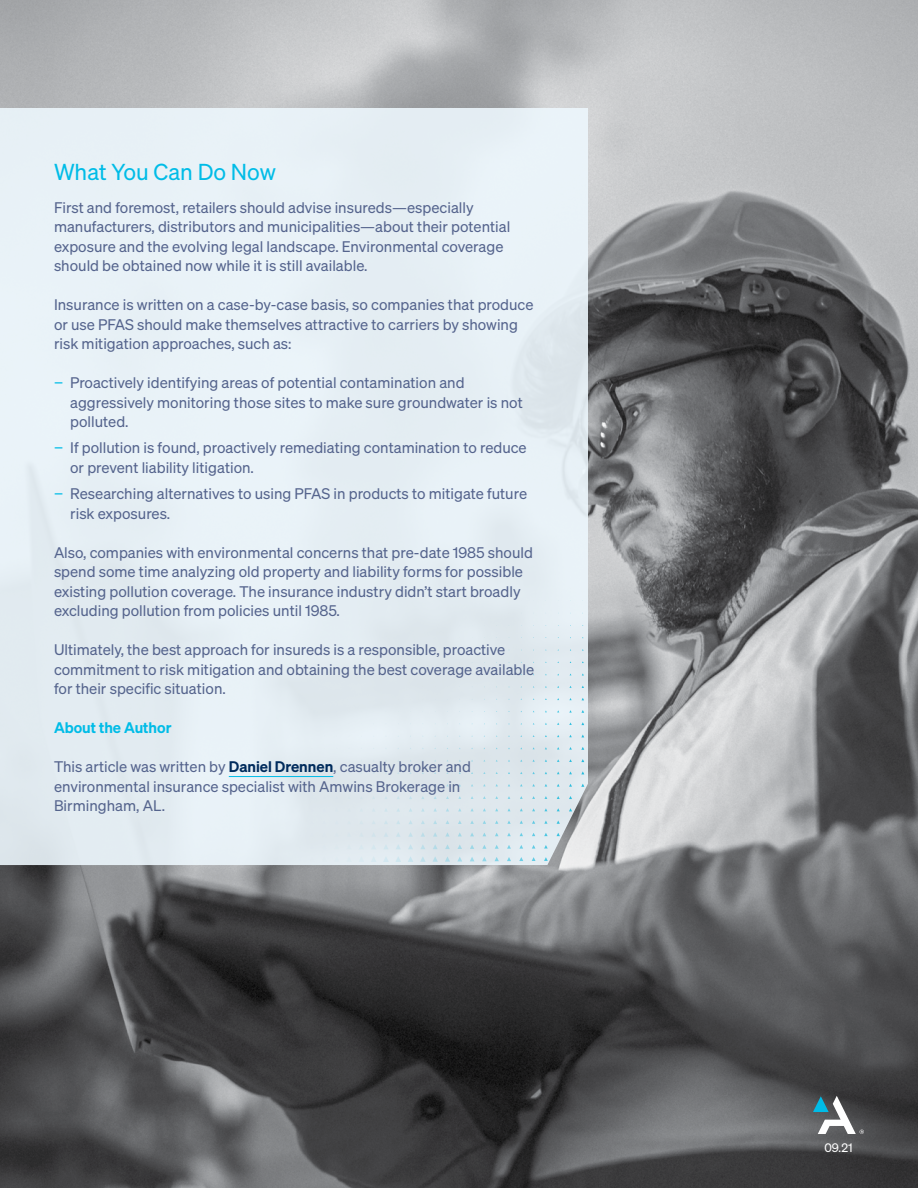
<style>
.page{position:relative;width:918px;height:1188px;background:#fff}
.page>*{position:absolute;margin:0;border:0;box-sizing:border-box;transform-origin:0 0}
.t1{font:22.5px "Sohne Buch";color:#00bce7}
.t2{font:15px/19.5px "Sohne Buch";color:#55648d}
.t3{font:600 15px "Sohne";color:#00bce7}
.t4{font:12px "Sohne Buch";color:#fff}
.s1{color:#00bce7}
.s2{font-family:"Sohne";font-weight:600;color:#002b5c}
</style>
<div class="page">
<img style="left:0;top:0;width:918px;height:1188px">
<svg style="left:0;top:108px;width:588px;height:757px;background:#e4edf3"></svg>
<svg style="left:384px;top:796px;width:4px;height:3px"></svg>
<svg style="left:335px;top:808px;width:3px;height:4px"></svg>
<svg style="left:347px;top:808px;width:4px;height:4px"></svg>
<svg style="left:360px;top:808px;width:3px;height:4px"></svg>
<svg style="left:372px;top:808px;width:3px;height:4px"></svg>
<svg style="left:384px;top:808px;width:4px;height:4px"></svg>
<svg style="left:396px;top:808px;width:4px;height:4px"></svg>
<svg style="left:409px;top:808px;width:3px;height:4px"></svg>
<svg style="left:421px;top:808px;width:4px;height:4px"></svg>
<svg style="left:433px;top:808px;width:4px;height:4px"></svg>
<svg style="left:446px;top:808px;width:3px;height:4px"></svg>
<svg style="left:470px;top:808px;width:4px;height:3px"></svg>
<svg style="left:298px;top:820px;width:3px;height:4px"></svg>
<svg style="left:310px;top:820px;width:4px;height:4px"></svg>
<svg style="left:323px;top:820px;width:3px;height:4px"></svg>
<svg style="left:335px;top:820px;width:4px;height:4px"></svg>
<svg style="left:347px;top:820px;width:4px;height:4px"></svg>
<svg style="left:359px;top:820px;width:4px;height:4px"></svg>
<svg style="left:372px;top:820px;width:4px;height:4px"></svg>
<svg style="left:384px;top:820px;width:4px;height:4px"></svg>
<svg style="left:396px;top:820px;width:4px;height:4px"></svg>
<svg style="left:409px;top:820px;width:4px;height:4px"></svg>
<svg style="left:421px;top:820px;width:4px;height:4px"></svg>
<svg style="left:433px;top:820px;width:4px;height:4px"></svg>
<svg style="left:446px;top:820px;width:3px;height:4px"></svg>
<svg style="left:458px;top:820px;width:4px;height:4px"></svg>
<svg style="left:470px;top:820px;width:4px;height:4px"></svg>
<svg style="left:483px;top:820px;width:3px;height:4px"></svg>
<svg style="left:495px;top:820px;width:3px;height:4px"></svg>
<svg style="left:507px;top:820px;width:4px;height:4px"></svg>
<svg style="left:544px;top:821px;width:4px;height:3px"></svg>
<svg style="left:557px;top:820px;width:3px;height:4px"></svg>
<svg style="left:569px;top:820px;width:3px;height:4px"></svg>
<svg style="left:581px;top:820px;width:4px;height:4px"></svg>
<svg style="left:298px;top:833px;width:4px;height:3px"></svg>
<svg style="left:310px;top:832px;width:4px;height:4px"></svg>
<svg style="left:322px;top:832px;width:5px;height:5px"></svg>
<svg style="left:335px;top:832px;width:4px;height:5px"></svg>
<svg style="left:347px;top:832px;width:4px;height:5px"></svg>
<svg style="left:359px;top:832px;width:5px;height:5px"></svg>
<svg style="left:371px;top:832px;width:5px;height:5px"></svg>
<svg style="left:384px;top:832px;width:4px;height:5px"></svg>
<svg style="left:396px;top:832px;width:5px;height:5px"></svg>
<svg style="left:408px;top:832px;width:5px;height:5px"></svg>
<svg style="left:421px;top:832px;width:4px;height:5px"></svg>
<svg style="left:433px;top:832px;width:4px;height:5px"></svg>
<svg style="left:445px;top:832px;width:5px;height:5px"></svg>
<svg style="left:458px;top:832px;width:4px;height:4px"></svg>
<svg style="left:470px;top:832px;width:4px;height:4px"></svg>
<svg style="left:495px;top:833px;width:4px;height:3px"></svg>
<svg style="left:507px;top:833px;width:4px;height:3px"></svg>
<svg style="left:544px;top:833px;width:4px;height:3px"></svg>
<svg style="left:581px;top:833px;width:4px;height:3px"></svg>
<svg style="left:261px;top:845px;width:4px;height:3px"></svg>
<svg style="left:273px;top:845px;width:4px;height:4px"></svg>
<svg style="left:285px;top:845px;width:5px;height:4px"></svg>
<svg style="left:298px;top:845px;width:4px;height:4px"></svg>
<svg style="left:310px;top:844px;width:4px;height:5px"></svg>
<svg style="left:322px;top:844px;width:5px;height:5px"></svg>
<svg style="left:334px;top:844px;width:5px;height:5px"></svg>
<svg style="left:347px;top:844px;width:5px;height:5px"></svg>
<svg style="left:359px;top:844px;width:5px;height:5px"></svg>
<svg style="left:371px;top:844px;width:5px;height:5px"></svg>
<svg style="left:383px;top:844px;width:6px;height:5px"></svg>
<svg style="left:396px;top:844px;width:5px;height:5px"></svg>
<svg style="left:408px;top:844px;width:5px;height:5px"></svg>
<svg style="left:420px;top:844px;width:5px;height:5px"></svg>
<svg style="left:433px;top:844px;width:5px;height:5px"></svg>
<svg style="left:445px;top:844px;width:5px;height:5px"></svg>
<svg style="left:458px;top:844px;width:4px;height:5px"></svg>
<svg style="left:470px;top:845px;width:4px;height:4px"></svg>
<svg style="left:482px;top:845px;width:4px;height:4px"></svg>
<svg style="left:495px;top:845px;width:4px;height:4px"></svg>
<svg style="left:507px;top:845px;width:4px;height:4px"></svg>
<svg style="left:519px;top:845px;width:4px;height:4px"></svg>
<svg style="left:532px;top:845px;width:3px;height:4px"></svg>
<svg style="left:544px;top:845px;width:4px;height:4px"></svg>
<svg style="left:556px;top:845px;width:4px;height:4px"></svg>
<svg style="left:569px;top:845px;width:3px;height:4px"></svg>
<svg style="left:581px;top:845px;width:4px;height:4px"></svg>
<svg style="left:237px;top:857px;width:3px;height:4px"></svg>
<svg style="left:249px;top:857px;width:3px;height:4px"></svg>
<svg style="left:261px;top:857px;width:4px;height:4px"></svg>
<svg style="left:273px;top:857px;width:4px;height:4px"></svg>
<svg style="left:285px;top:857px;width:5px;height:4px"></svg>
<svg style="left:297px;top:857px;width:5px;height:4px"></svg>
<svg style="left:310px;top:857px;width:5px;height:5px"></svg>
<svg style="left:322px;top:856px;width:5px;height:6px"></svg>
<svg style="left:334px;top:856px;width:5px;height:6px"></svg>
<svg style="left:346px;top:856px;width:6px;height:6px"></svg>
<svg style="left:358px;top:856px;width:6px;height:6px"></svg>
<svg style="left:371px;top:856px;width:6px;height:6px"></svg>
<svg style="left:383px;top:856px;width:6px;height:6px"></svg>
<svg style="left:395px;top:856px;width:6px;height:6px"></svg>
<svg style="left:408px;top:856px;width:5px;height:6px"></svg>
<svg style="left:420px;top:856px;width:6px;height:6px"></svg>
<svg style="left:432px;top:856px;width:6px;height:6px"></svg>
<svg style="left:445px;top:856px;width:5px;height:6px"></svg>
<svg style="left:457px;top:857px;width:5px;height:5px"></svg>
<svg style="left:470px;top:857px;width:4px;height:4px"></svg>
<svg style="left:482px;top:857px;width:5px;height:4px"></svg>
<svg style="left:495px;top:857px;width:4px;height:4px"></svg>
<svg style="left:507px;top:857px;width:4px;height:4px"></svg>
<svg style="left:519px;top:857px;width:4px;height:4px"></svg>
<svg style="left:532px;top:857px;width:4px;height:4px"></svg>
<svg style="left:544px;top:857px;width:4px;height:4px"></svg>
<svg style="left:556px;top:857px;width:4px;height:4px"></svg>
<svg style="left:569px;top:857px;width:3px;height:4px"></svg>
<svg style="left:581px;top:857px;width:4px;height:4px"></svg>
<hr style="left:229px;top:776px;width:104px;height:1px;background:#00bce7">
<svg style="left:813px;top:1096px;width:51px;height:38px"></svg>
<h1 class="t1" style="left:54px;top:158px;width:223px">What You Can Do Now</h1>
<p class="t2" style="left:54px;top:197px;width:458px">First and foremost, retailers should advise insureds—especially manufacturers, distributors and municipalities—about their potential exposure and the evolving legal landscape. Environmental coverage should be obtained now while it is still available.</p>
<p class="t2" style="left:54px;top:295px;width:481px">Insurance is written on a case-by-case basis, so companies that produce or use PFAS should make themselves attractive to carriers by showing risk mitigation approaches, such as:</p>
<p class="t2" style="left:70px;top:373px;width:454px;text-indent:-16px"><span class="s1">−</span> Proactively identifying areas of potential contamination and aggressively monitoring those sites to make sure groundwater is not polluted.</p>
<p class="t2" style="left:70px;top:438px;width:458px;text-indent:-16px"><span class="s1">−</span> If pollution is found, proactively remediating contamination to reduce or prevent liability litigation.</p>
<p class="t2" style="left:70px;top:484px;width:458px;text-indent:-16px"><span class="s1">−</span> Researching alternatives to using PFAS in products to mitigate future risk exposures.</p>
<p class="t2" style="left:54px;top:542px;width:481px">Also, companies with environmental concerns that pre-date 1985 should spend some time analyzing old property and liability forms for possible existing pollution coverage. The insurance industry didn’t start broadly excluding pollution from policies until 1985.</p>
<p class="t2" style="left:54px;top:640px;width:482px">Ultimately, the best approach for insureds is a responsible, proactive commitment to risk mitigation and obtaining the best coverage available for their specific situation.</p>
<p class="t3" style="left:54px;top:718px;width:119px">About the Author</p>
<p class="t2" style="left:54px;top:757px;width:419px">This article was written by <span class="s2">Daniel Drennen</span>, casualty broker and environmental insurance specialist with Amwins Brokerage in<br>Birmingham, AL.</p>
<p class="t4" style="left:824px;top:1141px;width:30px">09.21</p>
</div>
